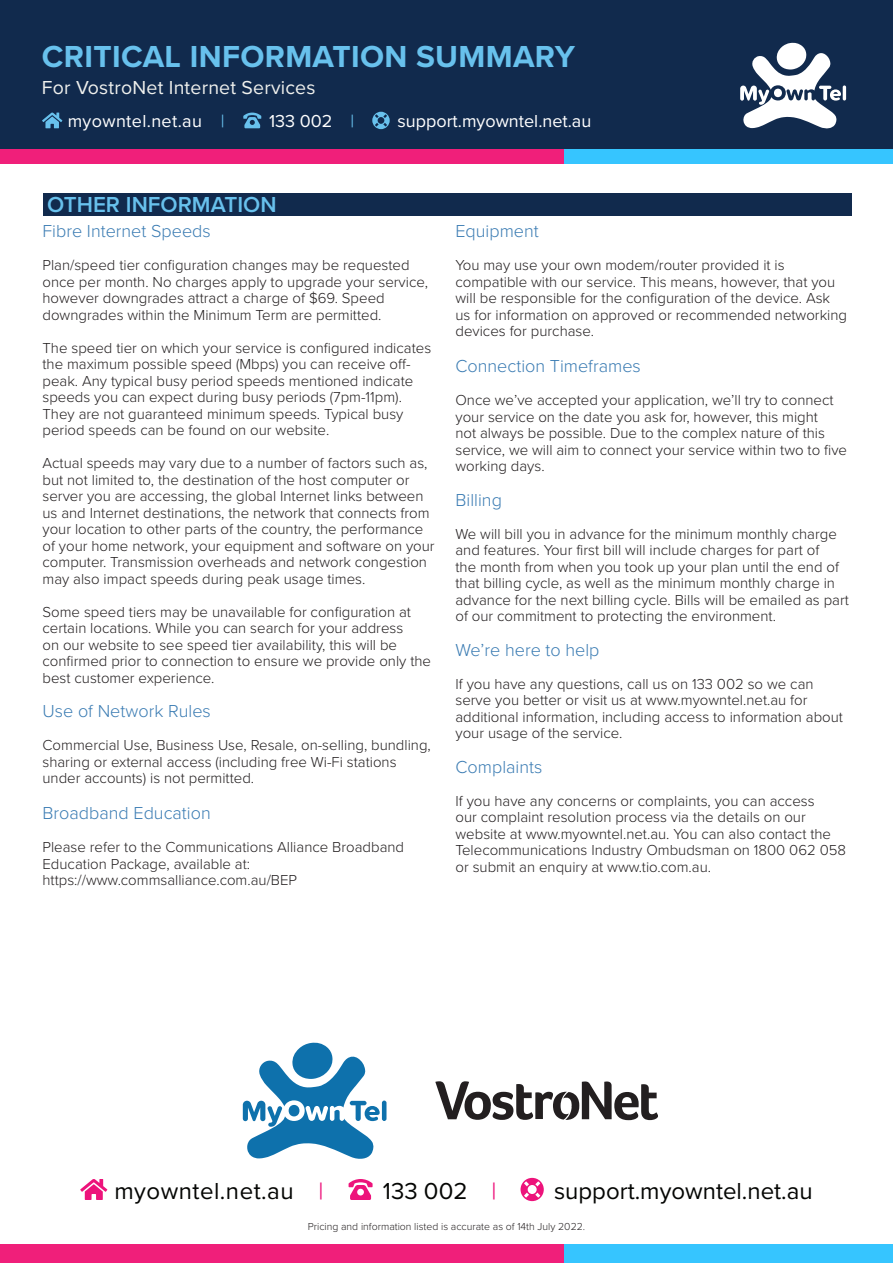
<style>
.page{position:relative;width:893px;height:1263px;background:#fff}
.page>*{position:absolute;margin:0;border:0;box-sizing:border-box;transform-origin:0 0}
.t1{font:700 31.5px "Proxima Nova";letter-spacing:.01em;color:#68c1ed}
.t2{font:24px "Proxima Nova";color:#040503}
.t3{font:24px "Proxima Nova";letter-spacing:.02em;color:#040503}
.t4{font:600 22.5px "Proxima Nova";color:#68c1ed}
.t5{font:19.5px "Proxima Nova";letter-spacing:.01em;color:#eff0ed}
.t6{font:300 18px "Proxima Nova";color:#3b7cb3}
.t7{font:18px "Proxima Nova";color:#fff}
.t8{font:18px "Proxima Nova";letter-spacing:.02em;color:#fff}
.t9{font:300 15px/16.5px "Proxima Nova";color:#231f20}
.t10{font:300 10.5px "Proxima Nova";color:#231f20}
.s1{color:#68c1ed}
.s2{color:#ed137b}
</style>
<div class="page">
<div style="left:563px;top:149px;width:330px;height:15px;background:#36c5ff"></div>
<div style="left:0;top:147px;width:563px;height:17px;background:#f01f7a"></div>
<div style="left:0;top:0;width:893px;height:149px;background:#112a4d"></div>
<svg style="left:740px;top:43px;width:101px;height:85px"></svg>
<hr style="left:843px;top:85px;width:3px;height:16px;background:#fff;border-radius:2px">
<div style="left:563px;top:1244px;width:330px;height:19px;background:#36c5ff"></div>
<div style="left:0;top:1244px;width:563px;height:19px;background:#f01f7a"></div>
<div style="left:43px;top:193px;width:808px;height:22px;background:#112a4d"></div>
<svg style="left:42px;top:113px;width:20px;height:15px"></svg>
<svg style="left:243px;top:113px;width:18px;height:15px"></svg>
<svg style="left:372px;top:112px;width:18px;height:17px"></svg>
<svg style="left:80px;top:1179px;width:27px;height:21px"></svg>
<svg style="left:349px;top:1179px;width:24px;height:21px"></svg>
<svg style="left:520px;top:1178px;width:24px;height:23px"></svg>
<svg style="left:243px;top:1043px;width:137px;height:116px"></svg>
<hr style="left:382px;top:1100px;width:4px;height:21px;background:#0e71ac;border-radius:2px">
<svg style="left:435px;top:1081px;width:223px;height:39px"></svg>
<p class="t1" style="left:42px;top:33px;width:535px">CRITICAL INFORMATION SUMMARY</p>
<p class="t5" style="left:42px;top:73px;width:275px">For VostroNet Internet Services</p>
<p class="t8" style="left:68px;top:108px;width:158px">myowntel.net.au <span class="s1">|</span></p>
<p class="t7" style="left:269px;top:108px;width:87px">133 002 <span class="s1">|</span></p>
<p class="t7" style="left:397px;top:108px;width:195px">support.myowntel.net.au</p>
<h1 class="t4" style="left:47px;top:188px;width:231px">OTHER INFORMATION</h1>
<h2 class="t6" style="left:43px;top:218px;width:170px">Fibre Internet Speeds</h2>
<p class="t9" style="left:43px;top:256px;width:387px">Plan/speed tier configuration changes may be requested once per month. No charges apply to upgrade your service, however downgrades attract a charge of $69. Speed downgrades within the Minimum Term are permitted.</p>
<p class="t9" style="left:43px;top:339px;width:390px">The speed tier on which your service is configured indicates the maximum possible speed (Mbps) you can receive off&shy;peak. Any typical busy period speeds mentioned indicate speeds you can expect during busy periods (7pm-11pm).<br>They are not guaranteed minimum speeds. Typical busy period speeds can be found on our website.</p>
<p class="t9" style="left:43px;top:454px;width:394px">Actual speeds may vary due to a number of factors such as, but not limited to, the destination of the host computer or server you are accessing, the global Internet links between us and Internet destinations, the network that connects from your location to other parts of the country, the performance of your home network, your equipment and software on your computer. Transmission overheads and network congestion may also impact speeds during peak usage times.</p>
<p class="t9" style="left:43px;top:603px;width:390px">Some speed tiers may be unavailable for configuration at certain locations. While you can search for your address<br>on our website to see speed tier availability, this will be confirmed prior to connection to ensure we provide only the best customer experience.</p>
<h2 class="t6" style="left:43px;top:698px;width:170px">Use of Network Rules</h2>
<p class="t9" style="left:43px;top:736px;width:390px">Commercial Use, Business Use, Resale, on-selling, bundling, sharing or external access (including free Wi-Fi stations under accounts) is not permitted.</p>
<h2 class="t6" style="left:43px;top:800px;width:170px">Broadband Education</h2>
<p class="t9" style="left:43px;top:838px;width:363px">Please refer to the Communications Alliance Broadband<br>Education Package, available at:</p>
<p class="t9" style="left:43px;top:871px;width:256px">https://www.commsalliance.com.au/BEP</p>
<h2 class="t6" style="left:455px;top:218px;width:85px">Equipment</h2>
<p class="t9" style="left:455px;top:256px;width:393px">You may use your own modem/router provided it is compatible with our service. This means, however, that you will be responsible for the configuration of the device. Ask us for information on approved or recommended networking devices for purchase.</p>
<h2 class="t6" style="left:455px;top:353px;width:187px">Connection Timeframes</h2>
<p class="t9" style="left:455px;top:391px;width:393px">Once we’ve accepted your application, we’ll try to connect your service on the date you ask for, however, this might<br>not always be possible. Due to the complex nature of this service, we will aim to connect your service within two to five working days.</p>
<h2 class="t6" style="left:455px;top:486px;width:48px">Billing</h2>
<p class="t9" style="left:455px;top:525px;width:395px">We will bill you in advance for the minimum monthly charge and features. Your first bill will include charges for part of<br>the month from when you took up your plan until the end of that billing cycle, as well as the minimum monthly charge in advance for the next billing cycle. Bills will be emailed as part of our commitment to protecting the environment.</p>
<h2 class="t6" style="left:455px;top:636px;width:145px">We’re here to help</h2>
<p class="t9" style="left:455px;top:675px;width:389px">If you have any questions, call us on 133 002 so we can serve you better or visit us at www.myowntel.net.au for additional information, including access to information about your usage of the service.</p>
<h2 class="t6" style="left:455px;top:753px;width:88px">Complaints</h2>
<p class="t9" style="left:455px;top:792px;width:392px">If you have any concerns or complaints, you can access<br>our complaint resolution process via the details on our website at www.myowntel.net.au. You can also contact the Telecommunications Industry Ombudsman on 1800 062 058 or submit an enquiry at www.tio.com.au.</p>
<p class="t3" style="left:114px;top:1172px;width:211px">myowntel.net.au <span class="s2">|</span></p>
<p class="t2" style="left:383px;top:1172px;width:115px">133 002 <span class="s2">|</span></p>
<p class="t2" style="left:554px;top:1172px;width:260px">support.myowntel.net.au</p>
<p class="t10" style="left:308px;top:1218px;width:279px">Pricing and information listed is accurate as of 14th July 2022.</p>
</div>
